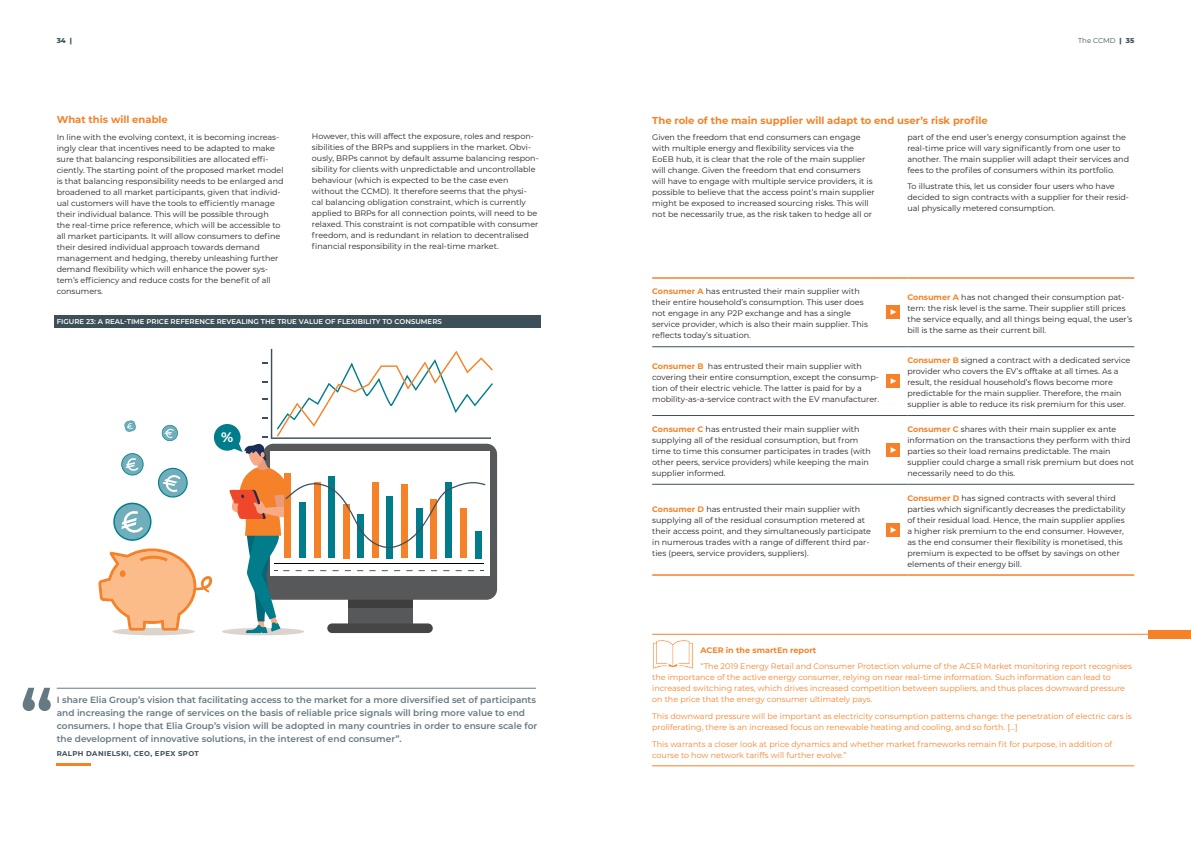
<style>
.page{position:relative;width:1191px;height:842px;background:#fff}
.page>*{position:absolute;margin:0;border:0;box-sizing:border-box;transform-origin:0 0}
.t1{font:700 13.8px "Montserrat";color:#fff}
.t2{font:600 13.2px "Montserrat";color:#fff}
.t3{font:700 10px "Montserrat";color:#f58229}
.t4{font:600 9px/13px "Montserrat";color:#657982}
.t5{font:8px/11px "Montserrat";color:#231f20}
.t6{font:8px/11px "Montserrat";color:#f58229}
.t7{font:700 8px "Montserrat";color:#f58229}
.t8{font:600 7px "Montserrat";color:#fff}
.t9{font:700 7px "Montserrat";letter-spacing:.05em;color:#3d4f59}
.t10{font:7px "Montserrat";color:#3d4f59}
.t11{font:800 7px "Montserrat";color:#3d4f59}
.s1{font-weight:800}
.s2{font-weight:700;color:#f58229}
</style>
<div class="page">
<hr style="left:652px;top:346px;width:227px;height:1px;background:#3d4f59">
<svg style="left:879px;top:346px;width:28px;height:1px"></svg>
<hr style="left:907px;top:346px;width:227px;height:1px;background:#3d4f59">
<hr style="left:652px;top:415px;width:227px;height:1px;background:#3d4f59">
<svg style="left:879px;top:415px;width:28px;height:1px"></svg>
<hr style="left:907px;top:415px;width:227px;height:1px;background:#3d4f59">
<hr style="left:652px;top:484px;width:227px;height:1px;background:#3d4f59">
<svg style="left:879px;top:484px;width:28px;height:1px"></svg>
<hr style="left:907px;top:484px;width:227px;height:1px;background:#3d4f59">
<hr style="left:652px;top:277px;width:227px;height:2px;background:#f58229">
<hr style="left:879px;top:277px;width:28px;height:2px;background:#f58229">
<hr style="left:907px;top:277px;width:227px;height:2px;background:#f58229">
<hr style="left:652px;top:574px;width:227px;height:2px;background:#f58229">
<hr style="left:879px;top:574px;width:28px;height:2px;background:#f58229">
<hr style="left:907px;top:574px;width:227px;height:2px;background:#f58229">
<div style="left:886px;top:306px;width:13px;height:13px;background:#f58229"></div>
<div style="left:886px;top:375px;width:13px;height:13px;background:#f58229"></div>
<div style="left:886px;top:443px;width:13px;height:13px;background:#f58229"></div>
<div style="left:886px;top:523px;width:13px;height:13px;background:#f58229"></div>
<div style="left:55px;top:315px;width:486px;height:13px;background:#3d4f59"></div>
<div style="left:112px;top:628px;width:83px;height:7px;background:#ddd3cd;border-radius:50%"></div>
<div style="left:222px;top:628px;width:82px;height:7px;background:#ddd3cd;border-radius:50%"></div>
<svg style="left:98px;top:548px;width:114px;height:83px"></svg>
<svg style="left:161px;top:425px;width:17px;height:16px"></svg>
<svg style="left:113px;top:453px;width:75px;height:88px"></svg>
<svg style="left:124px;top:420px;width:12px;height:12px"></svg>
<div style="left:214px;top:424px;width:26px;height:27px;background:#007c8b;border-radius:50%"></div>
<svg style="left:229px;top:349px;width:264px;height:284px"></svg>
<svg style="left:653px;top:640px;width:41px;height:30px"></svg>
<hr style="left:57px;top:688px;width:479px;height:1px;background:#657982">
<hr style="left:57px;top:763px;width:34px;height:2px;background:#f58229">
<hr style="left:652px;top:634px;width:539px;height:1px;background:#f58229">
<hr style="left:652px;top:765px;width:482px;height:1px;background:#f58229">
<div style="left:1148px;top:630px;width:43px;height:8px;background:#f58229"></div>
<svg style="left:23px;top:688px;width:28px;height:23px"></svg>
<p class="t11" style="left:57px;top:35px;width:17px">34 |</p>
<p class="t10" style="left:1078px;top:35px;width:58px">The CCMD <span class="s1">| 35</span></p>
<p class="t3" style="left:57px;top:112px;width:113px">What this will enable</p>
<p class="t5" style="left:57px;top:131px;width:228px">In line with the evolving context, it is becoming increas&shy;ingly clear that incentives need to be adapted to make sure that balancing responsibilities are allocated effi&shy;ciently. The starting point of the proposed market model is that balancing responsibility needs to be enlarged and broadened to all market participants, given that individ&shy;ual customers will have the tools to efficiently manage their individual balance. This will be possible through the real-time price reference, which will be accessible to all market participants. It will allow consumers to define their desired individual approach towards demand management and hedging, thereby unleashing further demand flexibility which will enhance the power sys&shy;tem’s efficiency and reduce costs for the benefit of all consumers.</p>
<p class="t5" style="left:312px;top:130px;width:228px">However, this will affect the exposure, roles and respon&shy;sibilities of the BRPs and suppliers in the market. Obvi&shy;ously, BRPs cannot by default assume balancing respon&shy;sibility for clients with unpredictable and uncontrollable behaviour (which is expected to be the case even without the CCMD). It therefore seems that the physi&shy;cal balancing obligation constraint, which is currently applied to BRPs for all connection points, will need to be relaxed. This constraint is not compatible with consumer freedom, and is redundant in relation to decentralised financial responsibility in the real-time market.</p>
<p class="t5" style="left:652px;top:131px;width:224px">Given the freedom that end consumers can engage with multiple energy and flexibility services via the EoEB hub, it is clear that the role of the main supplier will change. Given the freedom that end consumers will have to engage with multiple service providers, it is possible to believe that the access point’s main supplier might be exposed to increased sourcing risks. This will not be necessarily true, as the risk taken to hedge all or</p>
<p class="t5" style="left:907px;top:131px;width:223px">part of the end user’s energy consumption against the real-time price will vary significantly from one user to another. The main supplier will adapt their services and fees to the profiles of consumers within its portfolio.</p>
<p class="t3" style="left:652px;top:114px;width:337px">The role of the main supplier will adapt to end user’s risk profile</p>
<p class="t5" style="left:907px;top:181px;width:223px">To illustrate this, let us consider four users who have decided to sign contracts with a supplier for their resid&shy;ual physically metered consumption.</p>
<p class="t5" style="left:652px;top:286px;width:217px"><span class="s2">Consumer A</span> has entrusted their main supplier with their entire household’s consumption. This user does not engage in any P2P exchange and has a single service provider, which is also their main supplier. This reflects today’s situation.</p>
<p class="t5" style="left:907px;top:291px;width:226px"><span class="s2">Consumer A</span> has not changed their consumption pat&shy;tern: the risk level is the same. Their supplier still prices the service equally, and all things being equal, the user’s bill is the same as their current bill.</p>
<h2 class="t2" style="left:883px;top:316px;width:9px;rotate:-90deg">▼</h2>
<p class="t8" style="left:57px;top:317px;width:386px">FIGURE 23: A REAL-TIME PRICE REFERENCE REVEALING THE TRUE VALUE OF FLEXIBILITY TO CONSUMERS</p>
<h1 class="t1" style="left:221px;top:427px;width:14px">%</h1>
<p class="t4" style="left:57px;top:693px;width:482px">I share Elia Group’s vision that facilitating access to the market for a more diversified set of participants and increasing the range of services on the basis of reliable price signals will bring more value to end consumers. I hope that Elia Group’s vision will be adopted in many countries in order to ensure scale for the development of innovative solutions, in the interest of end consumer”.</p>
<p class="t9" style="left:57px;top:749px;width:144px">RALPH DANIELSKI, CEO, EPEX SPOT</p>
<p class="t5" style="left:652px;top:360px;width:228px"><span class="s2">Consumer B</span> has entrusted their main supplier with covering their entire consumption, except the consump&shy;tion of their electric vehicle. The latter is paid for by a mobility-as-a-service contract with the EV manufacturer.</p>
<p class="t5" style="left:652px;top:423px;width:220px"><span class="s2">Consumer C</span> has entrusted their main supplier with supplying all of the residual consumption, but from time to time this consumer participates in trades (with other peers, service providers) while keeping the main supplier informed.</p>
<p class="t5" style="left:652px;top:503px;width:220px"><span class="s2">Consumer D</span> has entrusted their main supplier with supplying all of the residual consumption metered at their access point, and they simultaneously participate in numerous trades with a range of different third par&shy;ties (peers, service providers, suppliers).</p>
<h2 class="t2" style="left:883px;top:385px;width:9px;rotate:-90deg">▼</h2>
<h2 class="t2" style="left:883px;top:454px;width:9px;rotate:-90deg">▼</h2>
<h2 class="t2" style="left:883px;top:534px;width:9px;rotate:-90deg">▼</h2>
<p class="t5" style="left:907px;top:354px;width:224px"><span class="s2">Consumer B</span> signed a contract with a dedicated service provider who covers the EV’s offtake at all times. As a result, the residual household’s flows become more predictable for the main supplier. Therefore, the main supplier is able to reduce its risk premium for this user.</p>
<p class="t5" style="left:907px;top:423px;width:228px"><span class="s2">Consumer C</span> shares with their main supplier ex ante information on the transactions they perform with third parties so their load remains predictable. The main supplier could charge a small risk premium but does not necessarily need to do this.</p>
<p class="t5" style="left:907px;top:492px;width:219px"><span class="s2">Consumer D</span> has signed contracts with several third parties which significantly decreases the predictability of their residual load. Hence, the main supplier applies a higher risk premium to the end consumer. However, as the end consumer their flexibility is monetised, this premium is expected to be offset by savings on other elements of their energy bill.</p>
<p class="t7" style="left:700px;top:644px;width:118px">ACER in the smartEn report</p>
<p class="t6" style="left:652px;top:661px;width:481px;text-indent:48px">“The 2019 Energy Retail and Consumer Protection volume of the ACER Market monitoring report recognises the importance of the active energy consumer, relying on near real-time information. Such information can lead to increased switching rates, which drives increased competition between suppliers, and thus places downward pressure on the price that the energy consumer ultimately pays.</p>
<p class="t6" style="left:652px;top:710px;width:481px">This downward pressure will be important as electricity consumption patterns change: the penetration of electric cars is proliferating, there is an increased focus on renewable heating and cooling, and so forth. […]</p>
<p class="t6" style="left:652px;top:738px;width:461px">This warrants a closer look at price dynamics and whether market frameworks remain fit for purpose, in addition of course to how network tariffs will further evolve.”</p>
</div>
